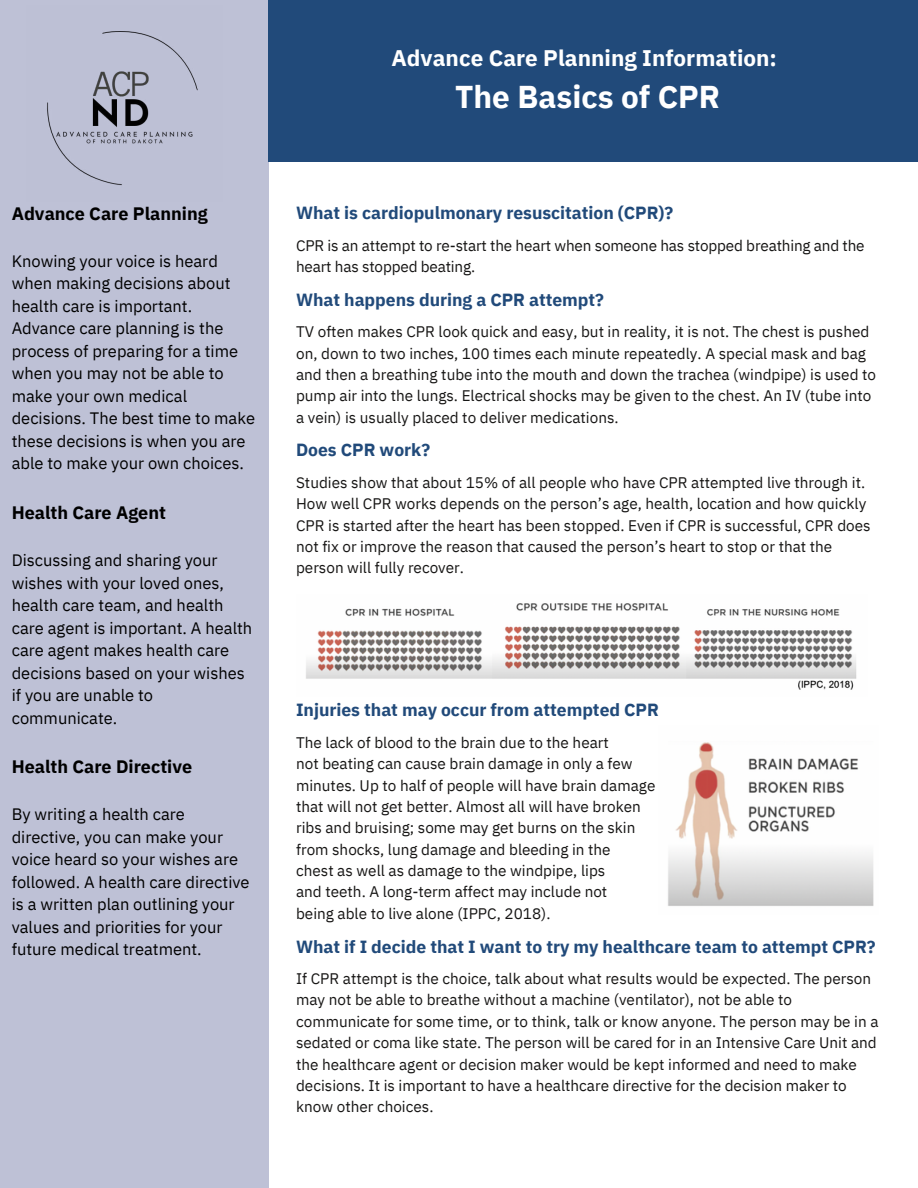
<style>
.page{position:relative;width:918px;height:1188px;background:#fff}
.page>*{position:absolute;margin:0;border:0;box-sizing:border-box;transform-origin:0 0}
.t1{font:700 31.5px "IBM Plex Sans";color:#fff}
.t2{font:700 22.5px "IBM Plex Sans";color:#fff}
.t3{font:700 18px "IBM Plex Sans";color:#000}
.t4{font:700 17.55px "IBM Plex Sans";color:#214a7a}
.t5{font:16.5px/22.5px "IBM Plex Sans";color:#000}
.t6{font:15.3px/21.3px "IBM Plex Sans";color:#171615}
</style>
<div class="page">
<div style="left:0;top:0;width:269px;height:1188px;background:#bec1d6"></div>
<div style="left:268px;top:0;width:650px;height:162px;background:#214a7a"></div>
<img style="left:47px;top:31px;width:151px;height:155px">
<img style="left:306px;top:603px;width:551px;height:87px">
<img style="left:668px;top:742px;width:206px;height:164px">
<p class="t3" style="left:12px;top:201px;width:197px">Advance Care Planning</p>
<p class="t5" style="left:12px;top:250px;width:245px">Knowing your voice is heard when making decisions about health care is important.<br>Advance care planning is the process of preparing for a time when you may not be able to make your own medical decisions. The best time to make these decisions is when you are able to make your own choices.</p>
<p class="t3" style="left:12px;top:501px;width:156px">Health Care Agent</p>
<p class="t5" style="left:12px;top:549px;width:242px">Discussing and sharing your wishes with your loved ones, health care team, and health care agent is important. A health care agent makes health care decisions based on your wishes if you are unable to communicate.</p>
<p class="t3" style="left:12px;top:755px;width:182px">Health Care Directive</p>
<p class="t5" style="left:12px;top:803px;width:239px">By writing a health care directive, you can make your voice heard so your wishes are followed. A health care directive is a written plan outlining your values and priorities for your future medical treatment.</p>
<p class="t2" style="left:392px;top:43px;width:387px">Advance Care Planning Information:</p>
<p class="t1" style="left:455px;top:76px;width:267px">The Basics of CPR</p>
<p class="t4" style="left:296px;top:201px;width:379px">What is cardiopulmonary resuscitation (CPR)?</p>
<p class="t6" style="left:296px;top:234px;width:570px">CPR is an attempt to re-start the heart when someone has stopped breathing and the heart has stopped beating.</p>
<p class="t4" style="left:296px;top:288px;width:309px">What happens during a CPR attempt?</p>
<p class="t6" style="left:296px;top:321px;width:582px">TV often makes CPR look quick and easy, but in reality, it is not. The chest is pushed on, down to two inches, 100 times each minute repeatedly. A special mask and bag and then a breathing tube into the mouth and down the trachea (windpipe) is used to pump air into the lungs. Electrical shocks may be given to the chest. An IV (tube into a vein) is usually placed to deliver medications.</p>
<p class="t4" style="left:296px;top:438px;width:136px">Does CPR work?</p>
<p class="t6" style="left:296px;top:472px;width:576px">Studies show that about 15% of all people who have CPR attempted live through it.<br>How well CPR works depends on the person’s age, health, location and how quickly CPR is started after the heart has been stopped. Even if CPR is successful, CPR does not fix or improve the reason that caused the person’s heart to stop or that the person will fully recover.</p>
<p class="t4" style="left:296px;top:698px;width:364px">Injuries that may occur from attempted CPR</p>
<p class="t6" style="left:296px;top:731px;width:314px">The lack of blood to the brain due to the heart</p>
<p class="t6" style="left:296px;top:753px;width:338px">not beating can cause brain damage in only a few</p>
<p class="t6" style="left:296px;top:774px;width:361px">minutes. Up to half of people will have brain damage</p>
<p class="t6" style="left:296px;top:796px;width:346px">that will not get better. Almost all will have broken</p>
<p class="t6" style="left:296px;top:817px;width:341px">ribs and bruising; some may get burns on the skin</p>
<p class="t6" style="left:296px;top:838px;width:316px">from shocks, lung damage and bleeding in the</p>
<p class="t6" style="left:296px;top:860px;width:311px">chest as well as damage to the windpipe, lips</p>
<p class="t6" style="left:296px;top:881px;width:313px">and teeth. A long-term affect may include not</p>
<p class="t6" style="left:296px;top:902px;width:256px">being able to live alone (IPPC, 2018).</p>
<p class="t4" style="left:296px;top:935px;width:581px">What if I decide that I want to try my healthcare team to attempt CPR?</p>
<p class="t6" style="left:296px;top:968px;width:584px">If CPR attempt is the choice, talk about what results would be expected. The person may not be able to breathe without a machine (ventilator), not be able to communicate for some time, or to think, talk or know anyone. The person may be in a sedated or coma like state. The person will be cared for in an Intensive Care Unit and the healthcare agent or decision maker would be kept informed and need to make decisions. It is important to have a healthcare directive for the decision maker to know other choices.</p>
</div>
